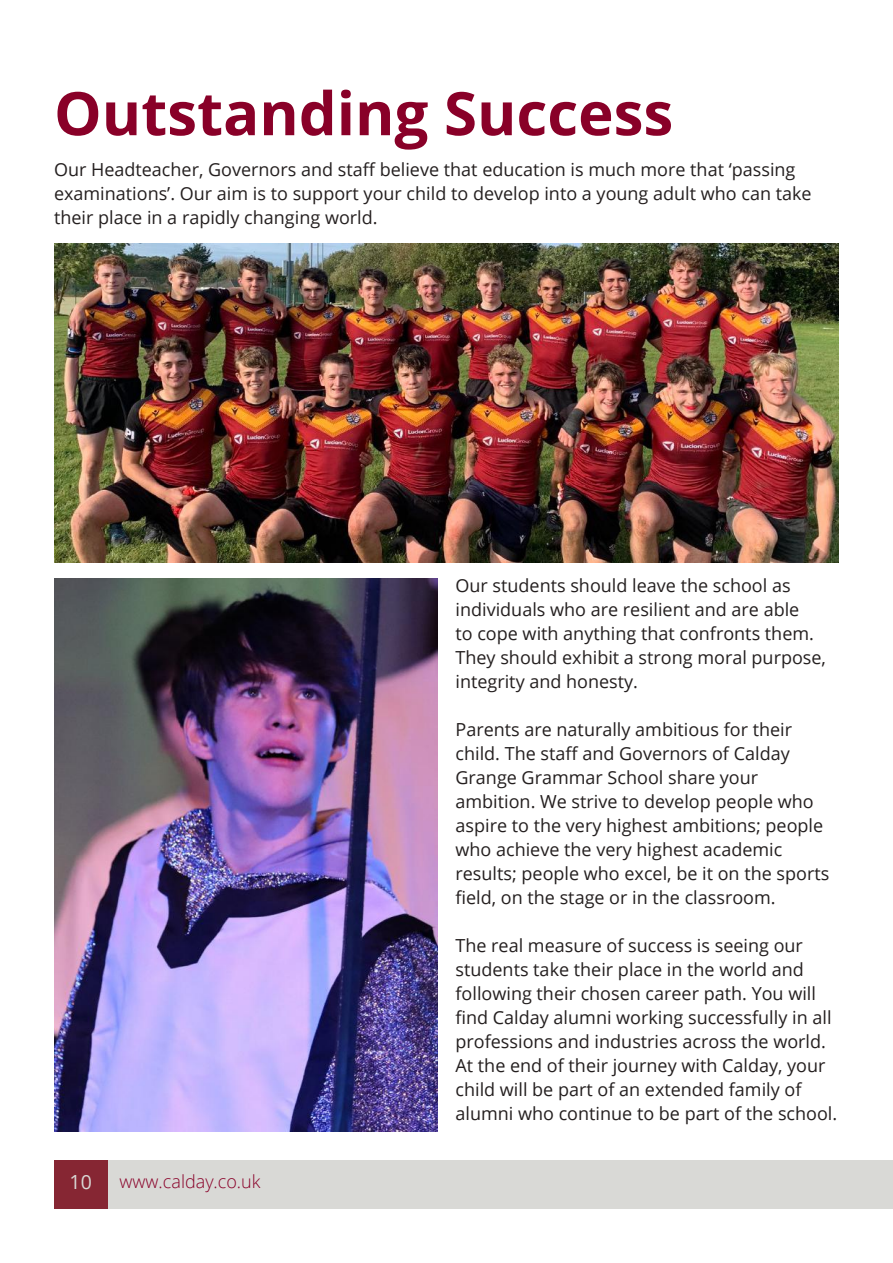
<style>
.page{position:relative;width:893px;height:1263px;background:#fff}
.page>*{position:absolute;margin:0;border:0;box-sizing:border-box;transform-origin:0 0}
.t1{font:700 60px "Open Sans";color:#890028}
.t2{font:19.5px "Open Sans";color:#d9d9d6}
.t3{font:18px/24px "Open Sans";color:#241f1f}
.t4{font:300 18px "Open Sans";color:#890028}
</style>
<div class="page">
<div style="left:103px;top:1160px;width:790px;height:49px;background:#d9d9d6"></div>
<div style="left:54px;top:1160px;width:54px;height:49px;background:#862633"></div>
<img style="left:54px;top:243px;width:785px;height:319px">
<img style="left:54px;top:578px;width:383px;height:553px">
<h1 class="t1" style="left:54px;top:71px;width:621px">Outstanding Success</h1>
<p class="t3" style="left:54px;top:157px;width:759px">Our Headteacher, Governors and staff believe that education is much more that ‘passing examinations’. Our aim is to support your child to develop into a young adult who can take their place in a rapidly changing world.</p>
<p class="t2" style="left:70px;top:1168px;width:24px">10</p>
<p class="t4" style="left:120px;top:1169px;width:142px">www.calday.co.uk</p>
<p class="t3" style="left:455px;top:573px;width:372px">Our students should leave the school as individuals who are resilient and are able<br>to cope with anything that confronts them.<br>They should exhibit a strong moral purpose, integrity and honesty.</p>
<p class="t3" style="left:455px;top:717px;width:375px">Parents are naturally ambitious for their child. The staff and Governors of Calday Grange Grammar School share your ambition. We strive to develop people who aspire to the very highest ambitions; people who achieve the very highest academic results; people who excel, be it on the sports field, on the stage or in the classroom.</p>
<p class="t3" style="left:455px;top:933px;width:383px">The real measure of success is seeing our students take their place in the world and following their chosen career path. You will find Calday alumni working successfully in all professions and industries across the world.<br>At the end of their journey with Calday, your child will be part of an extended family of alumni who continue to be part of the school.</p>
</div>
